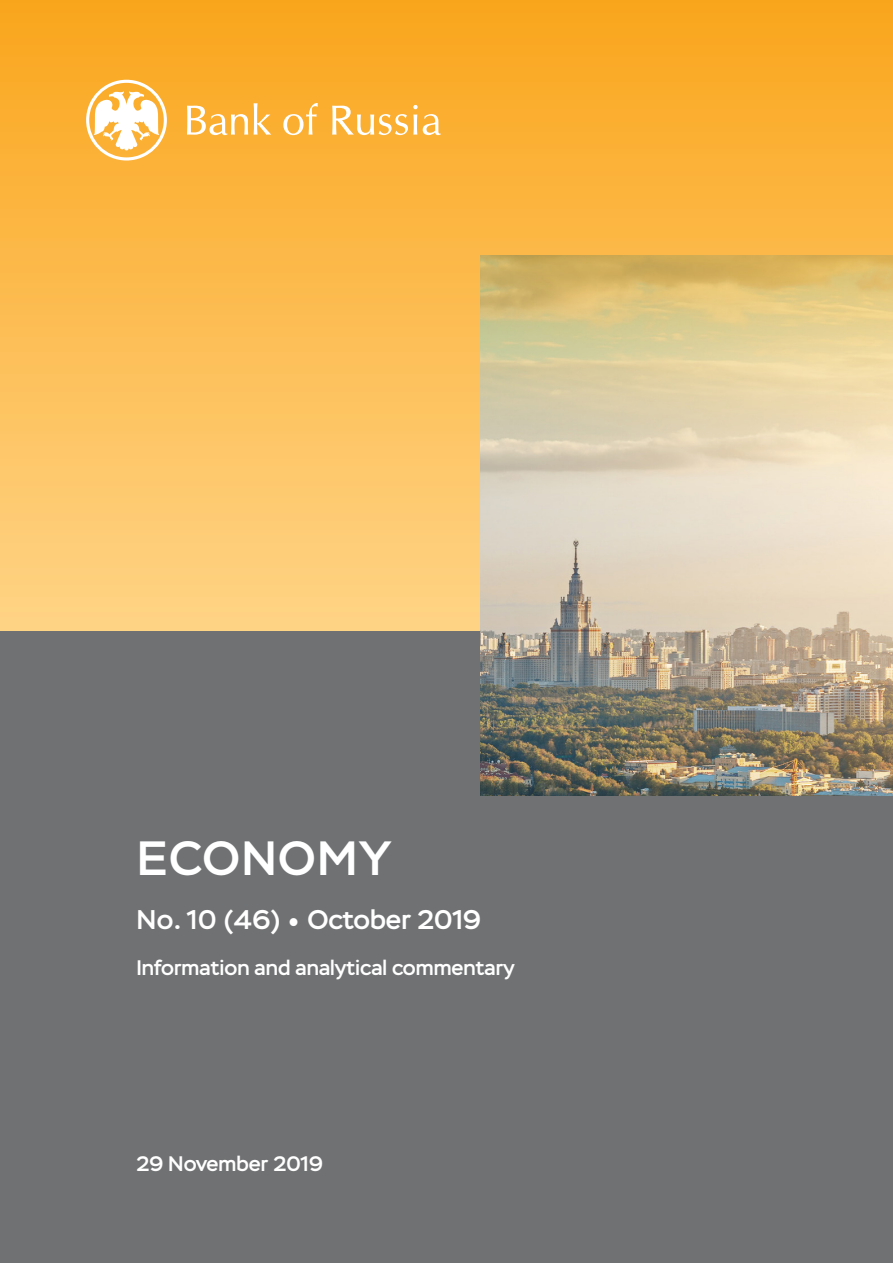
<style>
.page{position:relative;width:893px;height:1263px;background:#fff}
.page>*{position:absolute;margin:0;border:0;box-sizing:border-box;transform-origin:0 0}
.текст{font:500 48px "Stem";letter-spacing:.03em;color:#fff}
.t1{font:500 27px "Stem";color:#fff}
.текст-2{font:500 21px "Stem";color:#fff}
</style>
<div class="page">
<div style="left:0;top:0;width:893px;height:631px;background:linear-gradient(to bottom,#faa61c,#ffd487)"></div>
<div style="left:0;top:631px;width:893px;height:632px;background:#6f7172"></div>
<svg style="left:187px;top:106px;width:61px;height:29px"></svg>
<svg style="left:254px;top:103px;width:17px;height:32px"></svg>
<svg style="left:283px;top:103px;width:35px;height:32px"></svg>
<svg style="left:332px;top:105px;width:109px;height:30px"></svg>
<svg style="left:86px;top:80px;width:81px;height:81px"></svg>
<img style="left:480px;top:255px;width:413px;height:540px">
<p class="текст" style="left:137px;top:829px;width:256px">ECONOMY</p>
<p class="t1" style="left:136px;top:903px;width:346px">No. 10 (46) • October 2019</p>
<p class="текст-2" style="left:136px;top:955px;width:380px">Information and analytical commentary</p>
<p class="текст-2" style="left:136px;top:1150px;width:188px">29 November 2019</p>
</div>
